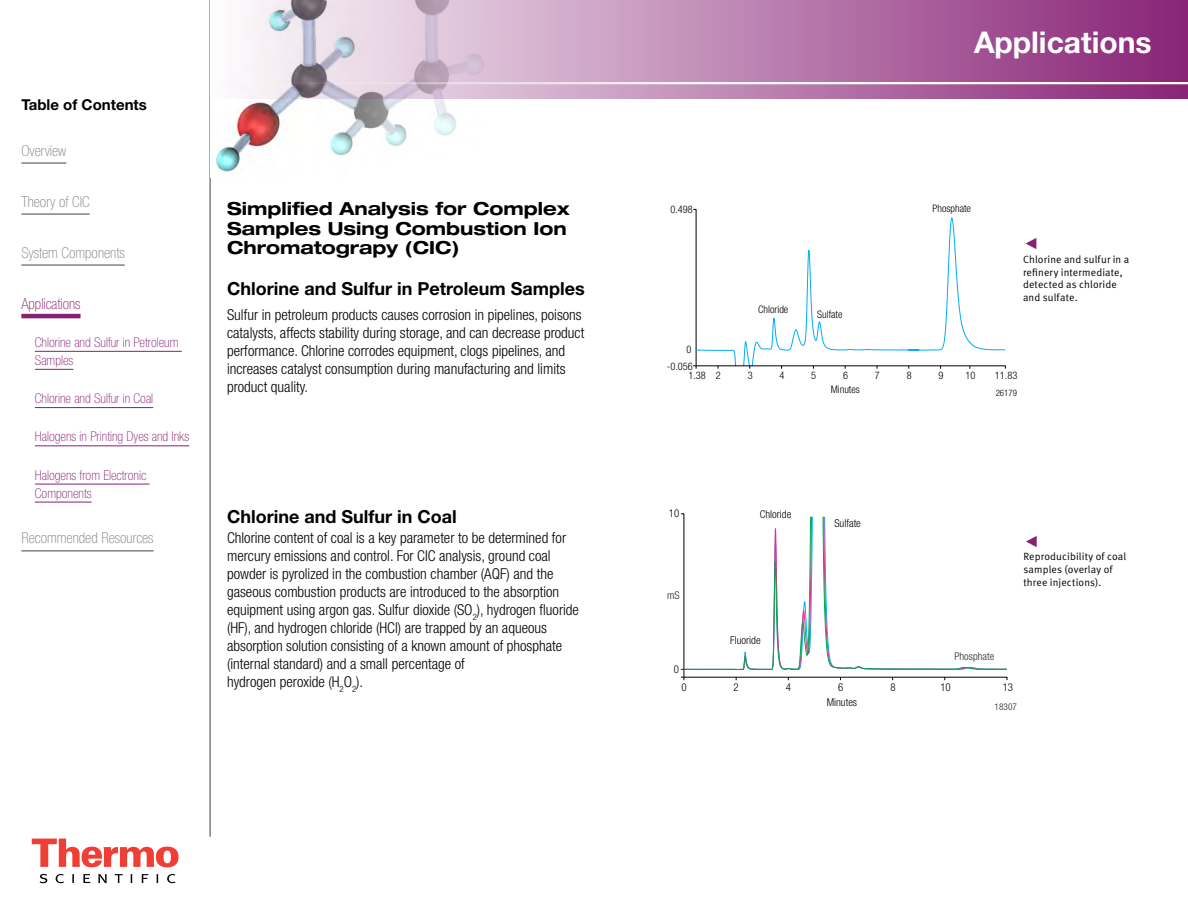
<style>
.page{position:relative;width:1188px;height:918px;background:#fff}
.page>*{position:absolute;margin:0;border:0;box-sizing:border-box;transform-origin:0 0}
.t1{font:700 30px "Helvetica Neue LT Std";color:#fff}
.t2{font:700 expanded 18px/19.5px "Helvetica Neue";color:#000}
.t3{font:700 18px "Helvetica Neue";color:#000}
.t4{font:300 condensed 15px/18px "Helvetica Neue";color:#000}
.t5{font:100 condensed 15px "Helvetica Neue LT Std";color:#807f83}
.t6{font:700 15px "Helvetica Neue LT Std";color:#000}
.t7{font:100 condensed 15px "Helvetica Neue LT Std";color:#872175}
.t8{font:100 condensed 13.5px/18px "Helvetica Neue LT Std";color:#872175}
.t9{font:300 condensed 10.8px "Helvetica Neue";color:#000}
.t10{font:300 condensed 10.65px "Helvetica Neue";color:#2f2a2b}
.t11{font:300 condensed 10.65px "Helvetica Neue";color:#232020}
.t12{font:10.5px/12.6px "Meta Normal LF";letter-spacing:.015em;color:#000}
.t13{font:300 condensed 10.35px/14px "Helvetica Neue";color:#000;text-align:center}
.t14{font:300 condensed 9.3px "Helvetica Neue";color:#232020}
.t15{font:300 condensed 8.85px "Helvetica Neue";color:#000}
</style>
<div class="page">
<svg style="left:32px;top:839px;width:147px;height:28px"></svg>
<svg style="left:40px;top:874px;width:136px;height:9px"></svg>
<hr style="left:209px;top:0;width:2px;height:836px;background:#807f83">
<svg style="left:693px;top:209px;width:313px;height:160px"></svg>
<svg style="left:680px;top:513px;width:328px;height:168px"></svg>
<hr style="left:21px;top:162px;width:45px;height:2px;background:#807f83">
<hr style="left:21px;top:213px;width:69px;height:2px;background:#807f83">
<hr style="left:21px;top:264px;width:104px;height:2px;background:#807f83">
<hr style="left:21px;top:314px;width:60px;height:4px;background:#872175">
<hr style="left:35px;top:351px;width:147px;height:1px;background:#872175">
<hr style="left:35px;top:369px;width:38px;height:1px;background:#872175">
<hr style="left:35px;top:407px;width:118px;height:1px;background:#872175">
<hr style="left:35px;top:445px;width:154px;height:1px;background:#872175">
<hr style="left:35px;top:484px;width:115px;height:1px;background:#872175">
<hr style="left:35px;top:502px;width:57px;height:1px;background:#872175">
<hr style="left:21px;top:550px;width:133px;height:2px;background:#807f83">
<img style="left:215px;top:99px;width:241px;height:73px">
<svg style="left:239px;top:0;width:949px;height:99px;background:#bc89b4"></svg>
<hr style="left:289px;top:82px;width:899px;height:2px;background:#fff">
<p class="t6" style="left:21px;top:95px;width:127px">Table of Contents</p>
<p class="t5" style="left:21px;top:142px;width:46px">Overview</p>
<p class="t5" style="left:21px;top:193px;width:70px">Theory of CIC</p>
<p class="t5" style="left:21px;top:244px;width:105px">System Components</p>
<p class="t7" style="left:21px;top:295px;width:61px">Applications</p>
<p class="t8" style="left:35px;top:333px;width:145px">Chlorine and Sulfur in Petroleum<br>Samples</p>
<p class="t8" style="left:35px;top:389px;width:120px">Chlorine and Sulfur in Coal</p>
<p class="t8" style="left:35px;top:427px;width:156px">Halogens in Printing Dyes and Inks</p>
<p class="t8" style="left:35px;top:466px;width:113px">Halogens from Electronic<br>Components</p>
<p class="t5" style="left:21px;top:530px;width:134px">Recommended Resources</p>
<p class="t2" style="left:227px;top:199px;width:344px">Simplified Analysis for Complex<br>Samples Using Combustion Ion<br>Chromatograpy (CIC)</p>
<p class="t3" style="left:227px;top:278px;width:359px">Chlorine and Sulfur in Petroleum Samples</p>
<p class="t4" style="left:227px;top:306px;width:359px">Sulfur in petroleum products causes corrosion in pipelines, poisons catalysts, affects stability during storage, and can decrease product performance. Chlorine corrodes equipment, clogs pipelines, and increases catalyst consumption during manufacturing and limits product quality.</p>
<p class="t3" style="left:227px;top:505px;width:231px">Chlorine and Sulfur in Coal</p>
<p class="t4" style="left:227px;top:528px;width:353px">Chlorine content of coal is a key parameter to be determined for mercury emissions and control. For CIC analysis, ground coal powder is pyrolized in the combustion chamber (AQF) and the gaseous combustion products are introduced to the absorption equipment using argon gas. Sulfur dioxide (SO<sub>2</sub>), hydrogen fluoride (HF), and hydrogen chloride (HCl) are trapped by an aqueous absorption solution consisting of a known amount of phosphate (internal standard) and a small percentage of<br>hydrogen peroxide (H<sub>2</sub>O<sub>2</sub>).</p>
<h1 class="t1" style="left:974px;top:24px;width:179px">Applications</h1>
<p class="t13" style="left:670px;top:203px;width:24px">0.498</p>
<p class="t13" style="left:758px;top:303px;width:32px">Chloride</p>
<p class="t13" style="left:687px;top:343px;width:6px">0</p>
<p class="t13" style="left:688px;top:369px;width:34px">1.38 2</p>
<p class="t13" style="left:748px;top:368px;width:6px">3</p>
<p class="t13" style="left:779px;top:369px;width:6px">4</p>
<p class="t13" style="left:667px;top:359px;width:27px">-0.056</p>
<p class="t13" style="left:817px;top:307px;width:27px">Sulfate</p>
<p class="t13" style="left:932px;top:202px;width:40px">Phosphate</p>
<p class="t12" style="left:1023px;top:253px;width:108px">Chlorine and sulfur in a refinery intermediate, detected as chloride and sulfate.</p>
<p class="t13" style="left:811px;top:369px;width:6px">5</p>
<p class="t13" style="left:831px;top:369px;width:31px">6<br>Minutes</p>
<p class="t13" style="left:875px;top:369px;width:6px">7</p>
<p class="t13" style="left:907px;top:369px;width:6px">8</p>
<p class="t13" style="left:939px;top:369px;width:6px">9</p>
<p class="t13" style="left:965px;top:369px;width:11px">10</p>
<p class="t13" style="left:995px;top:369px;width:24px">11.83</p>
<p class="t15" style="left:996px;top:388px;width:23px">26179</p>
<p class="t9" style="left:669px;top:507px;width:12px">10</p>
<p class="t11" style="left:667px;top:589px;width:14px">mS</p>
<p class="t9" style="left:674px;top:663px;width:7px">0</p>
<p class="t9" style="left:760px;top:508px;width:33px">Chloride</p>
<p class="t9" style="left:730px;top:634px;width:32px">Fluoride</p>
<p class="t9" style="left:681px;top:681px;width:7px">0</p>
<p class="t9" style="left:734px;top:681px;width:7px">2</p>
<p class="t9" style="left:786px;top:681px;width:7px">4</p>
<p class="t9" style="left:834px;top:517px;width:28px">Sulfate</p>
<p class="t10" style="left:954px;top:651px;width:41px">Phosphate</p>
<p class="t12" style="left:1023px;top:550px;width:104px">Reproducibility of coal samples (overlay of three injections).</p>
<p class="t9" style="left:838px;top:681px;width:7px">6</p>
<p class="t9" style="left:891px;top:681px;width:7px">8</p>
<p class="t9" style="left:940px;top:681px;width:12px">10</p>
<p class="t9" style="left:1003px;top:681px;width:12px">13</p>
<p class="t9" style="left:827px;top:696px;width:32px">Minutes</p>
<p class="t14" style="left:995px;top:701px;width:24px">18307</p>
</div>
